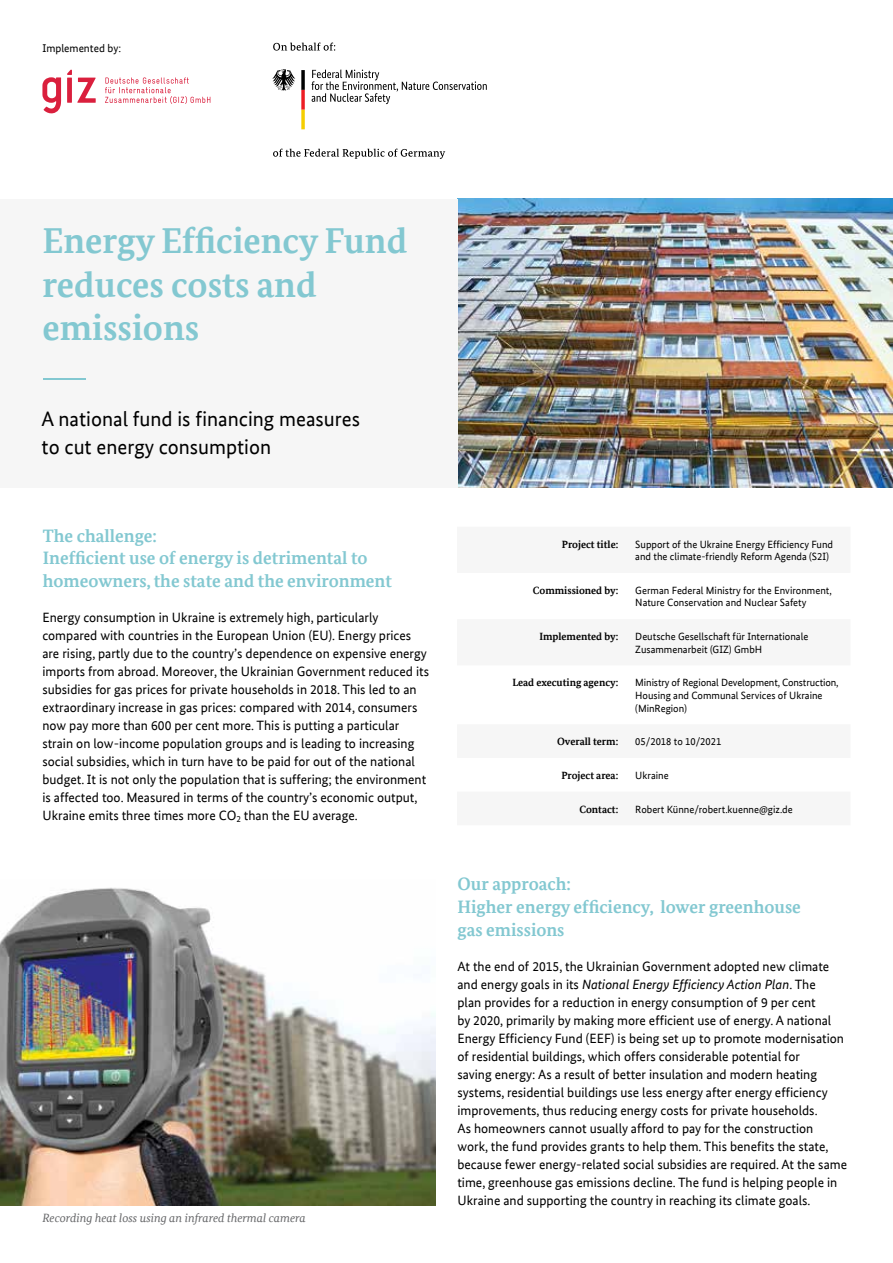
<style>
.page{position:relative;width:893px;height:1263px;background:#fff}
.page>*{position:absolute;margin:0;border:0;box-sizing:border-box;transform-origin:0 0}
.t1{font:700 36px/43.5px "Bundes Serif Office";color:#83c8d1}
.t2{font:21px/28.5px "Bundes Sans Office";color:#000}
.t3{font:700 18px/22.5px "Bundes Serif Office";color:#83c8d1}
.t4{font:13.5px/18px "Bundes Sans Office";color:#000}
.t5{font:italic 12px "Bundes Serif Office";color:#636466}
.t6{font:11.25px "Bundes Sans Office";color:#000}
.t7{font:10.5px/12.6px "Bundes Sans Office";color:#000}
.t8{font:700 10.5px "Bundes Serif Office";color:#000}
.s1{font-style:italic}
</style>
<div class="page">
<img style="left:458px;top:199px;width:435px;height:288px">
<div style="left:0;top:199px;width:457px;height:288px;background:#f6f6f6"></div>
<svg style="left:42px;top:77px;width:19px;height:37px"></svg>
<svg style="left:67px;top:70px;width:29px;height:33px"></svg>
<svg style="left:105px;top:77px;width:105px;height:27px"></svg>
<hr style="left:43px;top:378px;width:43px;height:1px;background:#83c8d1">
<svg style="left:312px;top:70px;width:175px;height:34px"></svg>
<svg style="left:272px;top:69px;width:23px;height:22px"></svg>
<svg style="left:301px;top:70px;width:4px;height:59px"></svg>
<svg style="left:273px;top:43px;width:62px;height:8px"></svg>
<svg style="left:273px;top:149px;width:172px;height:10px"></svg>
<img style="left:0;top:887px;width:436px;height:318px">
<p class="t6" style="left:42px;top:41px;width:80px">Implemented by:</p>
<h1 class="t1" style="left:43px;top:219px;width:366px">Energy Efficiency Fund reduces costs and emissions</h1>
<h2 class="t2" style="left:42px;top:404px;width:320px">A national fund is financing measures to cut energy consumption</h2>
<h3 class="t3" style="left:43px;top:524px;width:350px">The challenge:<br>Inefficient use of energy is detrimental to homeowners, the state and the environment</h3>
<p class="t4" style="left:42px;top:608px;width:388px">Energy consumption in Ukraine is extremely high, particularly compared with countries in the European Union (EU). Energy prices are rising, partly due to the country’s dependence on expensive energy imports from abroad. Moreover, the Ukrainian Government reduced its subsidies for gas prices for private households in 2018. This led to an extraordinary increase in gas prices: compared with 2014, consumers now pay more than 600 per cent more. This is putting a particular strain on low-income population groups and is leading to increasing social subsidies, which in turn have to be paid for out of the national budget. It is not only the population that is suffering; the environment is affected too. Measured in terms of the country’s economic output, Ukraine emits three times more CO<sub>2</sub> than the EU average.</p>
<p class="t5" style="left:43px;top:1211px;width:265px">Recording heat loss using an infrared thermal camera</p>
<p class="t8" style="left:562px;top:538px;width:58px">Project title:</p>
<p class="t7" style="left:635px;top:538px;width:199px">Support of the Ukraine Energy Efficiency Fund and the climate-friendly Reform Agenda (S2I)</p>
<p class="t8" style="left:533px;top:584px;width:87px">Commissioned by:</p>
<p class="t7" style="left:635px;top:584px;width:198px">German Federal Ministry for the Environment,<br>Nature Conservation and Nuclear Safety</p>
<p class="t8" style="left:539px;top:630px;width:80px">Implemented by:</p>
<p class="t7" style="left:635px;top:630px;width:175px">Deutsche Gesellschaft für Internationale<br>Zusammenarbeit (GIZ) GmbH</p>
<p class="t8" style="left:512px;top:676px;width:107px">Lead executing agency:</p>
<p class="t7" style="left:635px;top:676px;width:205px">Ministry of Regional Development, Construction,<br>Housing and Communal Services of Ukraine (MinRegion)</p>
<p class="t8" style="left:557px;top:735px;width:63px">Overall term:</p>
<p class="t7" style="left:635px;top:735px;width:88px">05/2018 to 10/2021</p>
<p class="t8" style="left:561px;top:769px;width:58px">Project area:</p>
<p class="t7" style="left:635px;top:769px;width:35px">Ukraine</p>
<p class="t8" style="left:579px;top:803px;width:40px">Contact:</p>
<p class="t7" style="left:635px;top:803px;width:159px">Robert Künne/robert.kuenne@giz.de</p>
<h3 class="t3" style="left:457px;top:873px;width:345px">Our approach:<br>Higher energy efficiency, lower greenhouse gas emissions</h3>
<p class="t4" style="left:457px;top:957px;width:391px">At the end of 2015, the Ukrainian Government adopted new climate and energy goals in its <span class="s1">National Energy Efficiency Action Plan</span>. The<br>plan provides for a reduction in energy consumption of 9 per cent<br>by 2020, primarily by making more efficient use of energy. A national Energy Efficiency Fund (EEF) is being set up to promote modernisation of residential buildings, which offers considerable potential for<br>saving energy: As a result of better insulation and modern heating systems, residential buildings use less energy after energy efficiency improvements, thus reducing energy costs for private households.<br>As homeowners cannot usually afford to pay for the construction work, the fund provides grants to help them. This benefits the state, because fewer energy-related social subsidies are required. At the same time, greenhouse gas emissions decline. The fund is helping people in Ukraine and supporting the country in reaching its climate goals.</p>
</div>
